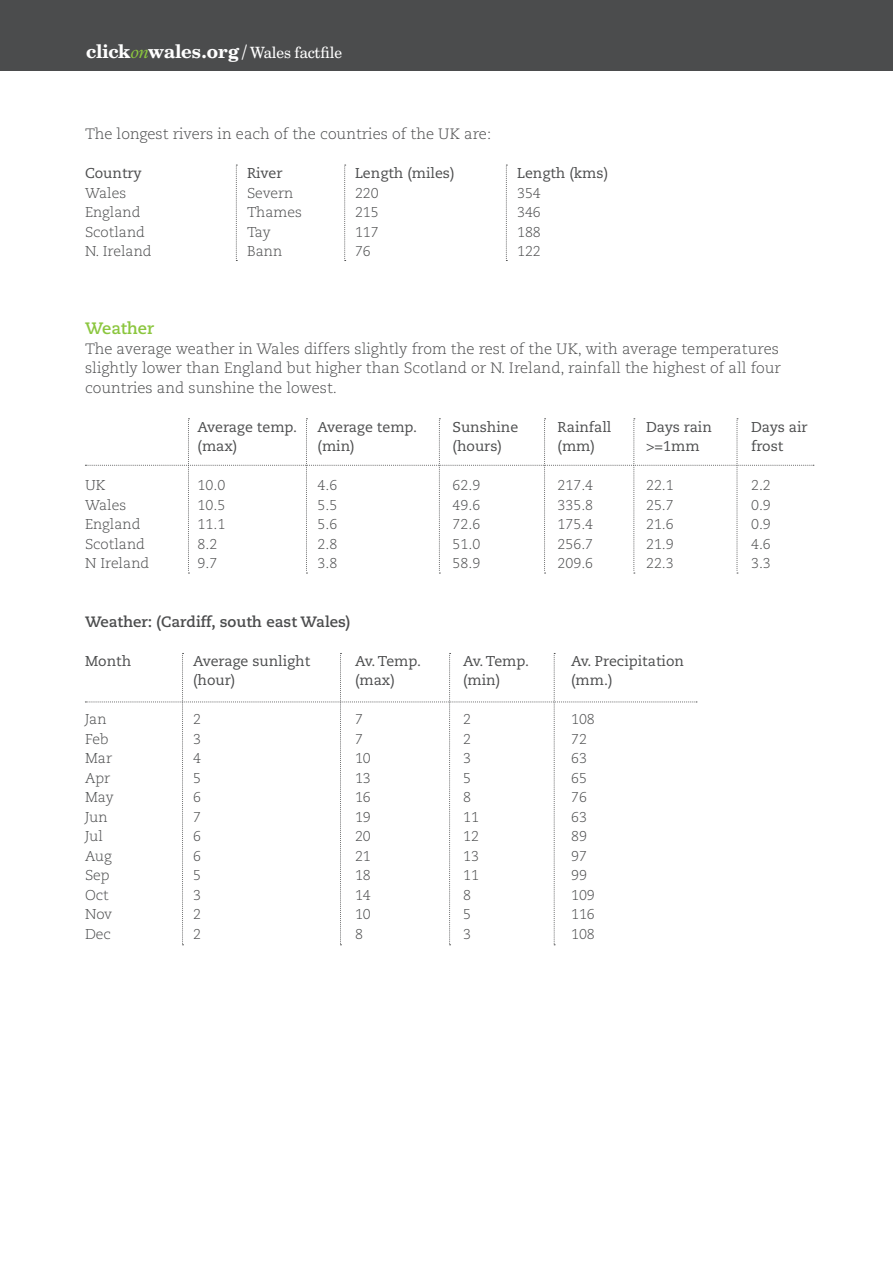
<style>
.page{position:relative;width:893px;height:1263px;background:#fff}
.page>*{position:absolute;margin:0;border:0;box-sizing:border-box;transform-origin:0 0}
.t1{font:700 18.6px "Century Schoolbook BT";letter-spacing:-.02em;color:#fff}
.t2{font:700 16.5px "Caecilia LT Pro 75";color:#8bc63e}
.t3{font:300 15px/19.5px "Caecilia LT Pro 45";color:#4b4c4d}
.t4{font:700 15px "Caecilia LT Pro 75";color:#4b4c4d}
.t5{font:300 14.25px "Caecilia LT Pro 45";color:#4b4c4d}
.t6{font:14.25px "Caecilia LT Pro 55 Roman";color:#4b4c4d}
.s1{font-family:"M Plantin";font-weight:400;font-style:italic;color:#8bc63e}
.s2{font-weight:400;font-size:15.6px}
</style>
<div class="page">
<div style="left:0;top:0;width:893px;height:70px;background:#4b4c4d"></div>
<svg style="left:236px;top:165px;width:1px;height:96px"></svg>
<svg style="left:85px;top:653px;width:612px;height:292px"></svg>
<svg style="left:85px;top:418px;width:729px;height:156px"></svg>
<svg style="left:344px;top:165px;width:2px;height:96px"></svg>
<svg style="left:506px;top:165px;width:1px;height:96px"></svg>
<p class="t1" style="left:86px;top:39px;width:257px">click<span class="s1">on</span>wales.org / <span class="s2">Wales factfile</span></p>
<p class="t3" style="left:85px;top:124px;width:408px">The longest rivers in each of the countries of the UK are:</p>
<p class="t6" style="left:85px;top:164px;width:58px">Country</p>
<p class="t6" style="left:247px;top:164px;width:37px">River</p>
<p class="t6" style="left:355px;top:164px;width:101px">Length (miles)</p>
<p class="t6" style="left:517px;top:164px;width:93px">Length (kms)</p>
<p class="t5" style="left:85px;top:183px;width:43px">Wales</p>
<p class="t5" style="left:247px;top:183px;width:48px">Severn</p>
<p class="t5" style="left:355px;top:183px;width:25px">220</p>
<p class="t5" style="left:517px;top:183px;width:25px">354</p>
<p class="t5" style="left:85px;top:203px;width:57px">England</p>
<p class="t5" style="left:247px;top:203px;width:57px">Thames</p>
<p class="t5" style="left:355px;top:203px;width:25px">215</p>
<p class="t5" style="left:517px;top:203px;width:25px">346</p>
<p class="t5" style="left:85px;top:222px;width:61px">Scotland</p>
<p class="t5" style="left:247px;top:222px;width:25px">Tay</p>
<p class="t5" style="left:355px;top:222px;width:25px">117</p>
<p class="t5" style="left:517px;top:222px;width:25px">188</p>
<p class="t5" style="left:85px;top:242px;width:68px">N. Ireland</p>
<p class="t5" style="left:247px;top:242px;width:37px">Bann</p>
<p class="t5" style="left:355px;top:242px;width:17px">76</p>
<p class="t5" style="left:517px;top:242px;width:25px">122</p>
<p class="t2" style="left:85px;top:317px;width:70px">Weather</p>
<p class="t3" style="left:85px;top:338px;width:697px">The average weather in Wales differs slightly from the rest of the UK, with average temperatures slightly lower than England but higher than Scotland or N. Ireland, rainfall the highest of all four countries and sunshine the lowest.</p>
<p class="t6" style="left:198px;top:417px;width:101px">Average temp.</p>
<p class="t6" style="left:318px;top:417px;width:101px">Average temp.</p>
<p class="t6" style="left:453px;top:417px;width:67px">Sunshine</p>
<p class="t6" style="left:558px;top:417px;width:55px">Rainfall</p>
<p class="t6" style="left:646px;top:417px;width:67px">Days rain</p>
<p class="t6" style="left:751px;top:417px;width:58px">Days air</p>
<p class="t6" style="left:198px;top:437px;width:41px">(max)</p>
<p class="t6" style="left:318px;top:437px;width:39px">(min)</p>
<p class="t6" style="left:453px;top:437px;width:51px">(hours)</p>
<p class="t6" style="left:558px;top:437px;width:39px">(mm)</p>
<p class="t6" style="left:646px;top:437px;width:55px">&gt;=1mm</p>
<p class="t6" style="left:751px;top:437px;width:34px">frost</p>
<p class="t5" style="left:85px;top:476px;width:22px">UK</p>
<p class="t5" style="left:198px;top:476px;width:29px">10.0</p>
<p class="t5" style="left:318px;top:476px;width:21px">4.6</p>
<p class="t5" style="left:453px;top:476px;width:29px">62.9</p>
<p class="t5" style="left:558px;top:476px;width:37px">217.4</p>
<p class="t5" style="left:646px;top:476px;width:29px">22.1</p>
<p class="t5" style="left:751px;top:476px;width:21px">2.2</p>
<p class="t5" style="left:85px;top:495px;width:43px">Wales</p>
<p class="t5" style="left:198px;top:495px;width:29px">10.5</p>
<p class="t5" style="left:318px;top:495px;width:21px">5.5</p>
<p class="t5" style="left:453px;top:495px;width:29px">49.6</p>
<p class="t5" style="left:558px;top:495px;width:37px">335.8</p>
<p class="t5" style="left:646px;top:495px;width:29px">25.7</p>
<p class="t5" style="left:751px;top:495px;width:21px">0.9</p>
<p class="t5" style="left:85px;top:515px;width:57px">England</p>
<p class="t5" style="left:198px;top:515px;width:29px">11.1</p>
<p class="t5" style="left:318px;top:515px;width:21px">5.6</p>
<p class="t5" style="left:453px;top:515px;width:29px">72.6</p>
<p class="t5" style="left:558px;top:515px;width:37px">175.4</p>
<p class="t5" style="left:646px;top:515px;width:29px">21.6</p>
<p class="t5" style="left:751px;top:515px;width:21px">0.9</p>
<p class="t5" style="left:85px;top:534px;width:61px">Scotland</p>
<p class="t5" style="left:198px;top:534px;width:21px">8.2</p>
<p class="t5" style="left:318px;top:534px;width:21px">2.8</p>
<p class="t5" style="left:453px;top:534px;width:29px">51.0</p>
<p class="t5" style="left:558px;top:534px;width:37px">256.7</p>
<p class="t5" style="left:646px;top:534px;width:29px">21.9</p>
<p class="t5" style="left:751px;top:534px;width:21px">4.6</p>
<p class="t5" style="left:85px;top:554px;width:66px">N Ireland</p>
<p class="t5" style="left:198px;top:554px;width:21px">9.7</p>
<p class="t5" style="left:318px;top:554px;width:21px">3.8</p>
<p class="t5" style="left:453px;top:554px;width:29px">58.9</p>
<p class="t5" style="left:558px;top:554px;width:37px">209.6</p>
<p class="t5" style="left:646px;top:554px;width:29px">22.3</p>
<p class="t5" style="left:751px;top:554px;width:21px">3.3</p>
<p class="t4" style="left:85px;top:611px;width:267px">Weather: (Cardiff, south east Wales)</p>
<p class="t6" style="left:85px;top:651px;width:48px">Month</p>
<p class="t6" style="left:193px;top:651px;width:119px">Average sunlight</p>
<p class="t6" style="left:355px;top:651px;width:68px">Av. Temp.</p>
<p class="t6" style="left:463px;top:651px;width:68px">Av. Temp.</p>
<p class="t6" style="left:571px;top:651px;width:114px">Av. Precipitation</p>
<p class="t6" style="left:193px;top:671px;width:44px">(hour)</p>
<p class="t6" style="left:355px;top:671px;width:41px">(max)</p>
<p class="t6" style="left:463px;top:671px;width:39px">(min)</p>
<p class="t6" style="left:571px;top:671px;width:43px">(mm.)</p>
<p class="t5" style="left:85px;top:710px;width:23px">Jan</p>
<p class="t5" style="left:193px;top:710px;width:9px">2</p>
<p class="t5" style="left:355px;top:710px;width:9px">7</p>
<p class="t5" style="left:463px;top:710px;width:9px">2</p>
<p class="t5" style="left:571px;top:710px;width:25px">108</p>
<p class="t5" style="left:85px;top:729px;width:25px">Feb</p>
<p class="t5" style="left:193px;top:729px;width:9px">3</p>
<p class="t5" style="left:355px;top:729px;width:9px">7</p>
<p class="t5" style="left:463px;top:729px;width:9px">2</p>
<p class="t5" style="left:571px;top:729px;width:17px">72</p>
<p class="t5" style="left:85px;top:749px;width:29px">Mar</p>
<p class="t5" style="left:193px;top:749px;width:9px">4</p>
<p class="t5" style="left:355px;top:749px;width:17px">10</p>
<p class="t5" style="left:463px;top:749px;width:9px">3</p>
<p class="t5" style="left:571px;top:749px;width:17px">63</p>
<p class="t5" style="left:85px;top:768px;width:27px">Apr</p>
<p class="t5" style="left:193px;top:768px;width:9px">5</p>
<p class="t5" style="left:355px;top:768px;width:17px">13</p>
<p class="t5" style="left:463px;top:768px;width:9px">5</p>
<p class="t5" style="left:571px;top:768px;width:17px">65</p>
<p class="t5" style="left:85px;top:788px;width:30px">May</p>
<p class="t5" style="left:193px;top:788px;width:9px">6</p>
<p class="t5" style="left:355px;top:788px;width:17px">16</p>
<p class="t5" style="left:463px;top:788px;width:9px">8</p>
<p class="t5" style="left:571px;top:788px;width:17px">76</p>
<p class="t5" style="left:85px;top:807px;width:24px">Jun</p>
<p class="t5" style="left:193px;top:807px;width:9px">7</p>
<p class="t5" style="left:355px;top:807px;width:17px">19</p>
<p class="t5" style="left:463px;top:807px;width:17px">11</p>
<p class="t5" style="left:571px;top:807px;width:17px">63</p>
<p class="t5" style="left:85px;top:827px;width:19px">Jul</p>
<p class="t5" style="left:193px;top:827px;width:9px">6</p>
<p class="t5" style="left:355px;top:827px;width:17px">20</p>
<p class="t5" style="left:463px;top:827px;width:17px">12</p>
<p class="t5" style="left:571px;top:827px;width:17px">89</p>
<p class="t5" style="left:85px;top:846px;width:28px">Aug</p>
<p class="t5" style="left:193px;top:846px;width:9px">6</p>
<p class="t5" style="left:355px;top:846px;width:17px">21</p>
<p class="t5" style="left:463px;top:846px;width:17px">13</p>
<p class="t5" style="left:571px;top:846px;width:17px">97</p>
<p class="t5" style="left:85px;top:866px;width:26px">Sep</p>
<p class="t5" style="left:193px;top:866px;width:9px">5</p>
<p class="t5" style="left:355px;top:866px;width:17px">18</p>
<p class="t5" style="left:463px;top:866px;width:17px">11</p>
<p class="t5" style="left:571px;top:866px;width:17px">99</p>
<p class="t5" style="left:85px;top:885px;width:25px">Oct</p>
<p class="t5" style="left:193px;top:885px;width:9px">3</p>
<p class="t5" style="left:355px;top:885px;width:17px">14</p>
<p class="t5" style="left:463px;top:885px;width:9px">8</p>
<p class="t5" style="left:571px;top:885px;width:25px">109</p>
<p class="t5" style="left:85px;top:905px;width:29px">Nov</p>
<p class="t5" style="left:193px;top:905px;width:9px">2</p>
<p class="t5" style="left:355px;top:905px;width:17px">10</p>
<p class="t5" style="left:463px;top:905px;width:9px">5</p>
<p class="t5" style="left:571px;top:905px;width:25px">116</p>
<p class="t5" style="left:85px;top:924px;width:27px">Dec</p>
<p class="t5" style="left:193px;top:924px;width:9px">2</p>
<p class="t5" style="left:355px;top:924px;width:9px">8</p>
<p class="t5" style="left:463px;top:924px;width:9px">3</p>
<p class="t5" style="left:571px;top:924px;width:25px">108</p>
</div>
